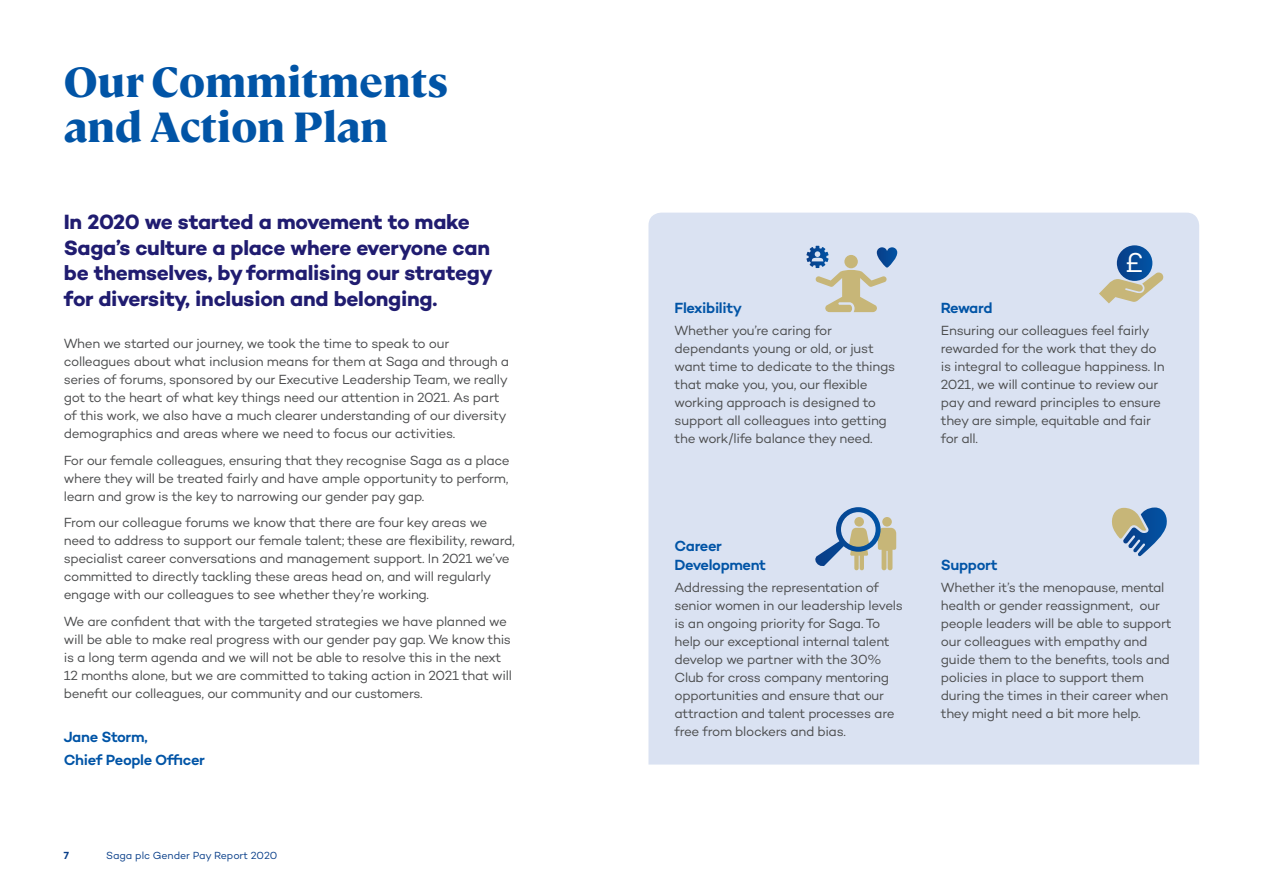
<style>
.page{position:relative;width:1263px;height:893px;background:#fff}
.page>*{position:absolute;margin:0;border:0;box-sizing:border-box;transform-origin:0 0}
.Head{font:800 42px/45px "Cambon";color:#0154a6}
.t1{font:27.75px "Campton";color:#fff}
.Large_Subhead{font:700 21px/25.5px "Campton";letter-spacing:-.015em;color:#201c70}
.Small_Subhead{font:600 15px/18.8px "Campton";letter-spacing:-.025em;color:#0154a6}
.Body_Copy{font:13.5px/18px "Campton";letter-spacing:-.025em;color:#4b4c4d}
.t2{font:10.5px "Campton";letter-spacing:-.01em;color:#083e89}
.t3{font:600 10.5px "Campton";color:#083e89}
</style>
<div class="page">
<div style="left:648px;top:213px;width:551px;height:552px;background:#dae2f2"></div>
<svg style="left:813px;top:507px;width:83px;height:63px;background:#b0bdc5"></svg>
<svg style="left:806px;top:246px;width:91px;height:66px;background:#c1c8ca"></svg>
<svg style="left:1117px;top:245px;width:35px;height:36px"></svg>
<svg style="left:1099px;top:272px;width:65px;height:31px;background:#bcbfb2"></svg>
<svg style="left:1112px;top:507px;width:56px;height:49px;background:#87a0b6"></svg>
<p class="Head" style="left:64px;top:56px;width:386px">Our Commitments and Action Plan</p>
<p class="Large_Subhead" style="left:64px;top:209px;width:431px">In 2020 we started a movement to make Saga’s culture a place where everyone can be themselves, by formalising our strategy for diversity, inclusion and belonging.</p>
<p class="Body_Copy" style="left:64px;top:334px;width:447px">When we started our journey, we took the time to speak to our colleagues about what inclusion means for them at Saga and through a series of forums, sponsored by our Executive Leadership Team, we really got to the heart of what key things need our attention in 2021. As part of this work, we also have a much clearer understanding of our diversity demographics and areas where we need to focus our activities.</p>
<p class="Body_Copy" style="left:64px;top:451px;width:447px;text-align:justify">For our female colleagues, ensuring that they recognise Saga as a place where they will be treated fairly and have ample opportunity to perform, learn and grow is the key to narrowing our gender pay gap.</p>
<p class="Body_Copy" style="left:64px;top:513px;width:452px">From our colleague forums we know that there are four key areas we need to address to support our female talent; these are flexibility, reward, specialist career conversations and management support. In 2021 we’ve committed to directly tackling these areas head on, and will regularly engage with our colleagues to see whether they’re working.</p>
<p class="Body_Copy" style="left:64px;top:612px;width:450px">We are confident that with the targeted strategies we have planned we will be able to make real progress with our gender pay gap. We know this is a long term agenda and we will not be able to resolve this in the next 12 months alone, but we are committed to taking action in 2021 that will benefit our colleagues, our community and our customers.</p>
<p class="Small_Subhead" style="left:64px;top:727px;width:85px">Jane Storm,</p>
<p class="Small_Subhead" style="left:64px;top:750px;width:143px">Chief People Officer</p>
<p class="t3" style="left:64px;top:849px;width:7px">7</p>
<p class="t2" style="left:106px;top:849px;width:172px">Saga plc Gender Pay Report 2020</p>
<p class="Small_Subhead" style="left:674px;top:298px;width:69px">Flexibility</p>
<p class="Body_Copy" style="left:674px;top:321px;width:222px">Whether you’re caring for dependants young or old, or just want time to dedicate to the things that make you, you, our flexible working approach is designed to support all colleagues into getting the work/life balance they need.</p>
<p class="Small_Subhead" style="left:674px;top:536px;width:93px">Career<br>Development</p>
<p class="Body_Copy" style="left:674px;top:578px;width:230px">Addressing the representation of senior women in our leadership levels is an ongoing priority for Saga. To help our exceptional internal talent develop we partner with the 30% Club for cross company mentoring opportunities and ensure that our attraction and talent processes are free from blockers and bias.</p>
<p class="t1" style="left:1126px;top:245px;width:19px">£</p>
<p class="Small_Subhead" style="left:941px;top:298px;width:53px">Reward</p>
<p class="Body_Copy" style="left:941px;top:321px;width:225px">Ensuring our colleagues feel fairly rewarded for the work that they do is integral to colleague happiness. In<br>2021, we will continue to review our pay and reward principles to ensure they are simple, equitable and fair for all.</p>
<p class="Small_Subhead" style="left:941px;top:555px;width:58px">Support</p>
<p class="Body_Copy" style="left:941px;top:578px;width:232px">Whether it’s the menopause, mental health or gender reassignment, our people leaders will be able to support our colleagues with empathy and guide them to the benefits, tools and policies in place to support them during the times in their career when they might need a bit more help.</p>
</div>
